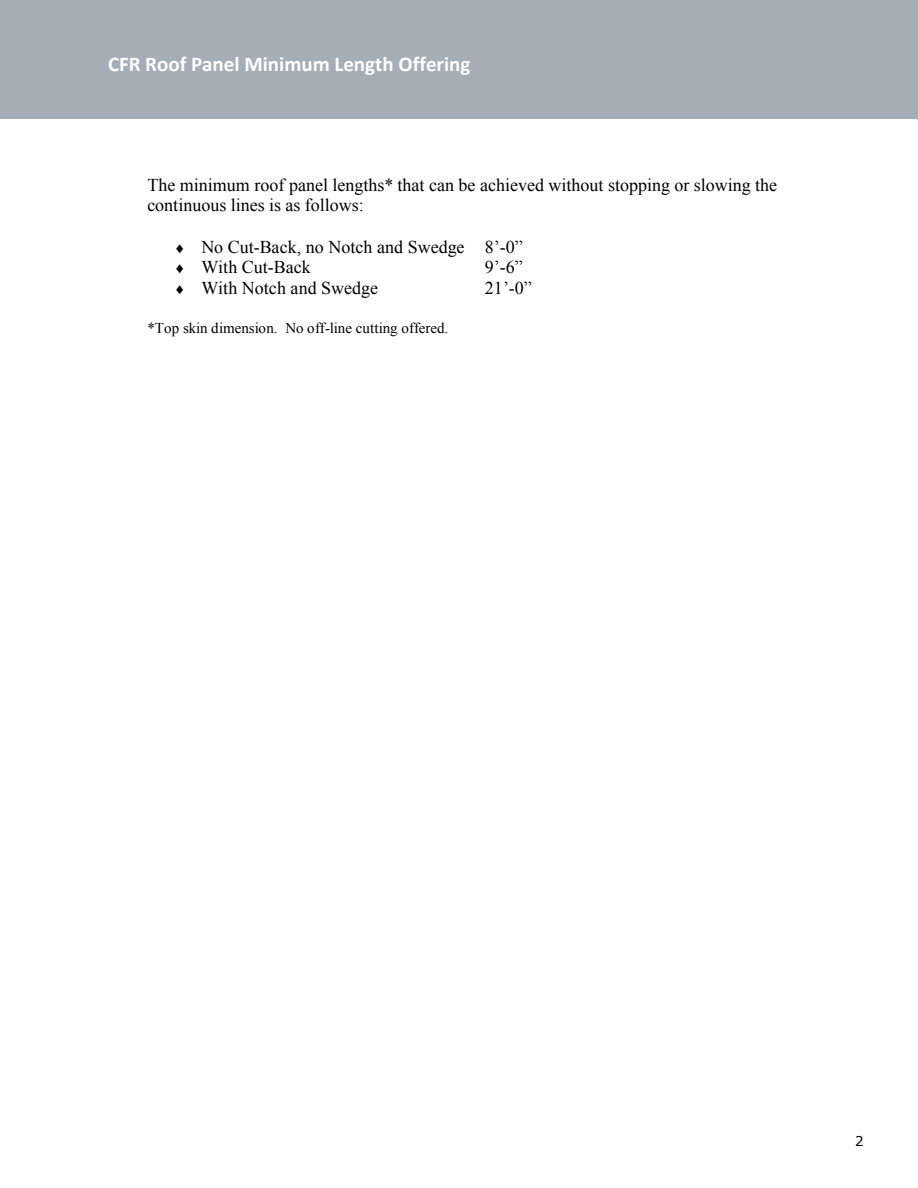
<style>
.page{position:relative;width:918px;height:1188px;background:#fff}
.page>*{position:absolute;margin:0;border:0;box-sizing:border-box;transform-origin:0 0}
.Details_Font{font:700 21px "Calibri";color:#fff}
.t1{font:18px/20.7px "Times New Roman";color:#000}
.t2{font:15px "Times New Roman";color:#000}
.t3{font:13.5px "Verdana";color:#000}
</style>
<div class="page">
<div style="left:0;top:0;width:918px;height:119px;background:#a6aeb5"></div>
<hr style="left:917px;top:1px;width:1px;height:119px;background:#a6aeb5">
<p class="Details_Font" style="left:108px;top:49px;width:364px">CFR Roof Panel Minimum Length Offering</p>
<p class="t1" style="left:147px;top:174px;width:631px">The minimum roof panel lengths* that can be achieved without stopping or slowing the continuous lines is as follows:</p>
<p class="t1" style="left:174px;top:236px;width:350px">◻ No Cut-Back, no Notch and Swedge 8’-0”</p>
<p class="t1" style="left:174px;top:257px;width:138px">◻ With Cut-Back</p>
<p class="t1" style="left:485px;top:257px;width:40px">9’-6”</p>
<p class="t1" style="left:174px;top:278px;width:205px">◻ With Notch and Swedge</p>
<p class="t1" style="left:485px;top:278px;width:49px">21’-0”</p>
<p class="t2" style="left:147px;top:319px;width:303px">*Top skin dimension. No off-line cutting offered.</p>
<p class="t3" style="left:855px;top:1132px;width:10px">2</p>
</div>
